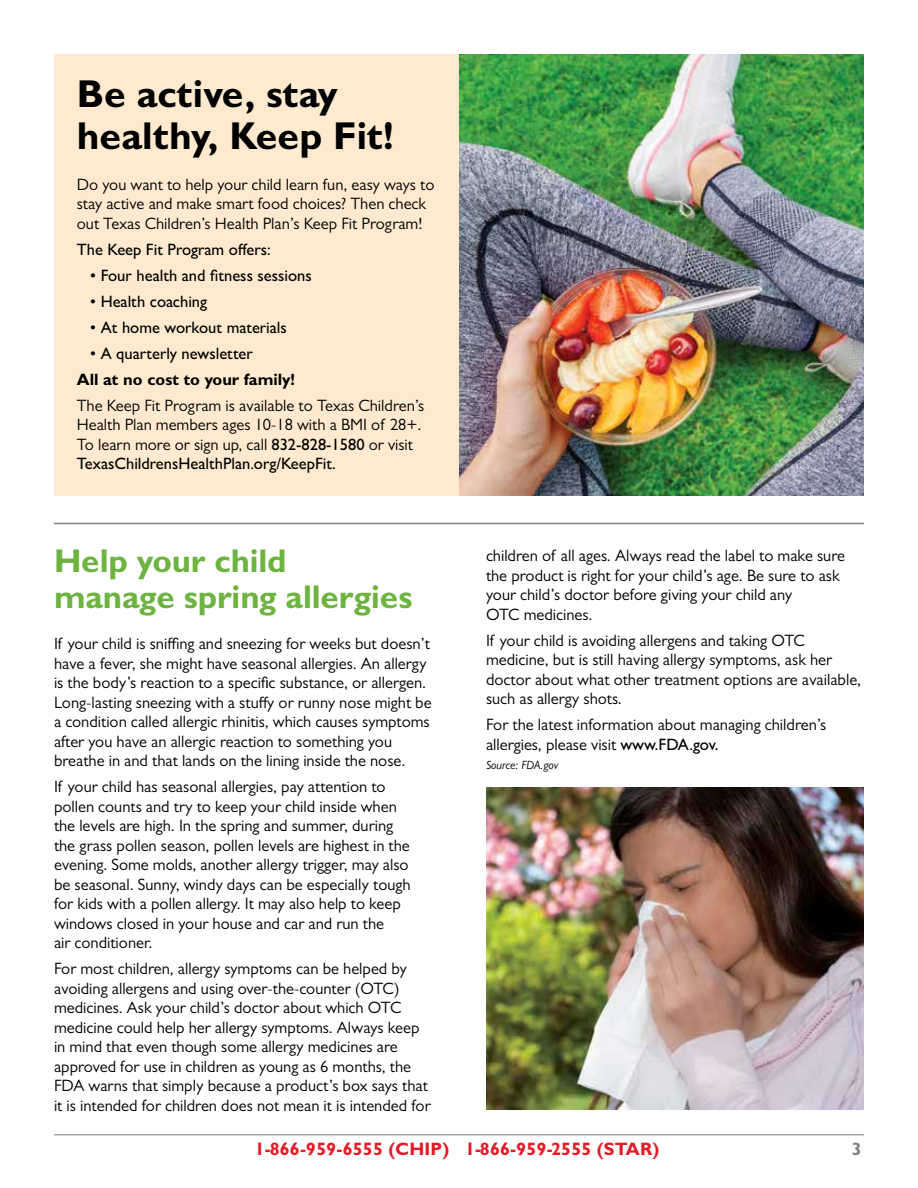
<style>
.page{position:relative;width:918px;height:1188px;background:#fff}
.page>*{position:absolute;margin:0;border:0;box-sizing:border-box;transform-origin:0 0}
.t1{font:700 39px/42px "Gill Sans MT Std";color:#000}
.t2{font:700 33px/36px "Gill Sans MT Std";letter-spacing:-.005em;color:#6cb33f}
.t3{font:700 18px "Gill Sans MT Std";letter-spacing:.01em;color:#e51b27}
.t4{font:700 18px "Gill Sans MT Std";color:#808285}
.t5{font:16.5px/19.5px "Gill Sans MT Std";color:#000}
.t6{font:500 16.5px "Gill Sans MT Std";color:#000}
.t7{font:700 16.5px "Gill Sans MT Std";color:#000}
.t8{font:italic 12px "Gill Sans MT Std";letter-spacing:-.01em;color:#000}
.s1{font-weight:500}
</style>
<div class="page">
<hr style="left:54px;top:1134px;width:810px;height:2px;background:#a7a9ac">
<img style="left:486px;top:787px;width:378px;height:323px">
<img style="left:459px;top:54px;width:405px;height:442px">
<div style="left:54px;top:54px;width:405px;height:442px;background:#ffead0"></div>
<hr style="left:54px;top:523px;width:810px;height:1px;background:#808285">
<h1 class="t1" style="left:77px;top:72px;width:319px">Be active, stay healthy, Keep Fit!</h1>
<p class="t5" style="left:77px;top:174px;width:359px">Do you want to help your child learn fun, easy ways to stay active and make smart food choices? Then check out Texas Children’s Health Plan’s Keep Fit Program!</p>
<p class="t6" style="left:77px;top:239px;width:196px">The Keep Fit Program offers:</p>
<p class="t6" style="left:90px;top:265px;width:223px">• Four health and fitness sessions</p>
<p class="t6" style="left:90px;top:291px;width:118px">• Health coaching</p>
<p class="t6" style="left:90px;top:317px;width:198px">• At home workout materials</p>
<p class="t6" style="left:90px;top:343px;width:164px">• A quarterly newsletter</p>
<p class="t7" style="left:77px;top:369px;width:220px">All at no cost to your family!</p>
<p class="t5" style="left:77px;top:395px;width:349px">The Keep Fit Program is available to Texas Children’s Health Plan members ages 10-18 with a BMI of 28+.<br>To learn more or sign up, call <span class="s1">832-828-1580</span> or visit <span class="s1">TexasChildrensHealthPlan.org/KeepFit.</span></p>
<h2 class="t2" style="left:54px;top:542px;width:360px">Help your child manage spring allergies</h2>
<p class="t5" style="left:54px;top:634px;width:379px">If your child is sniffing and sneezing for weeks but doesn’t have a fever, she might have seasonal allergies. An allergy is the body’s reaction to a specific substance, or allergen.<br>Long-lasting sneezing with a stuffy or runny nose might be a condition called allergic rhinitis, which causes symptoms after you have an allergic reaction to something you breathe in and that lands on the lining inside the nose.</p>
<p class="t5" style="left:54px;top:777px;width:358px">If your child has seasonal allergies, pay attention to pollen counts and try to keep your child inside when the levels are high. In the spring and summer, during the grass pollen season, pollen levels are highest in the evening. Some molds, another allergy trigger, may also be seasonal. Sunny, windy days can be especially tough for kids with a pollen allergy. It may also help to keep windows closed in your house and car and run the<br>air conditioner.</p>
<p class="t5" style="left:54px;top:959px;width:378px">For most children, allergy symptoms can be helped by avoiding allergens and using over-the-counter (OTC) medicines. Ask your child’s doctor about which OTC medicine could help her allergy symptoms. Always keep in mind that even though some allergy medicines are approved for use in children as young as 6 months, the FDA warns that simply because a product’s box says that it is intended for children does not mean it is intended for</p>
<p class="t5" style="left:486px;top:546px;width:361px">children of all ages. Always read the label to make sure the product is right for your child’s age. Be sure to ask your child’s doctor before giving your child any<br>OTC medicines.</p>
<p class="t5" style="left:486px;top:630px;width:377px">If your child is avoiding allergens and taking OTC medicine, but is still having allergy symptoms, ask her doctor about what other treatment options are available, such as allergy shots.</p>
<p class="t5" style="left:486px;top:715px;width:342px">For the latest information about managing children’s allergies, please visit <span class="s1">www.FDA.gov.</span></p>
<p class="t8" style="left:486px;top:759px;width:74px">Source: FDA.gov</p>
<p class="t3" style="left:255px;top:1138px;width:406px">1-866-959-6555 (CHIP) 1-866-959-2555 (STAR)</p>
<p class="t4" style="left:852px;top:1138px;width:11px">3</p>
</div>
